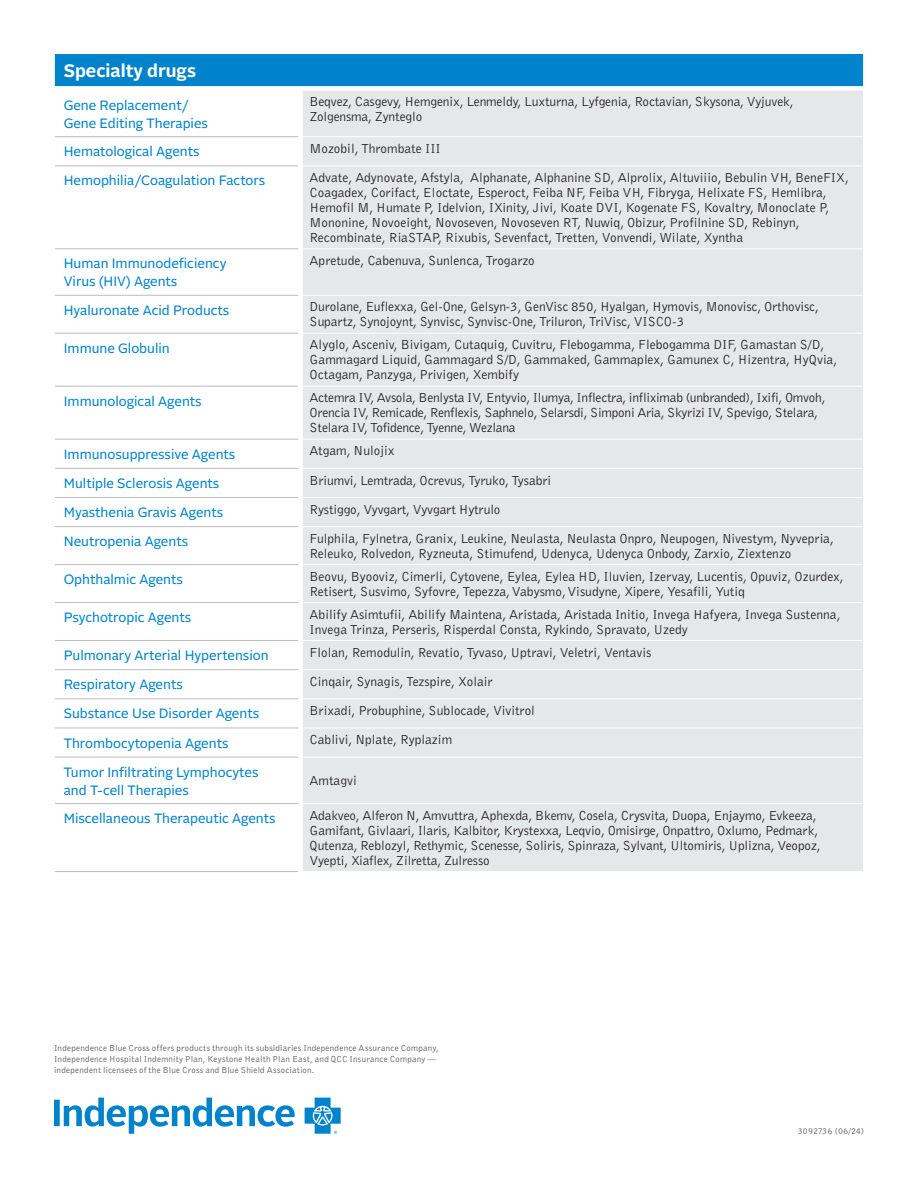
<style>
.page{position:relative;width:918px;height:1188px;background:#fff}
.page>*{position:absolute;margin:0;border:0;box-sizing:border-box;transform-origin:0 0}
.Drug_list_Chart_H1{font:700 18px "Alrightv 2 Normal LP";color:#fff}
.Drug_names{font:13.5px/15px "Bell Gothic";color:#231f20}
.Drug_category{font:13.5px/18px "Alrightv 2 Normal LP";color:#0083ca}
.Drug_names-2{font:13.5px/15px "Bell Gothic";letter-spacing:-.02em;color:#231f20}
.DISCLAIMER{font:9px/10.8px "Bell Gothic";letter-spacing:.025em;color:#57585a}
.JOB_and_ITEM_NUMBER{font:9px "Bell Gothic";letter-spacing:.02em;color:#57585a}
</style>
<div class="page">
<svg style="left:54px;top:1098px;width:287px;height:36px"></svg>
<div style="left:55px;top:54px;width:808px;height:32px;background:#0083ca"></div>
<div style="left:303px;top:91px;width:560px;height:780px;background:#e6e7e9"></div>
<hr style="left:303px;top:136px;width:560px;height:1px;background:#fff">
<hr style="left:303px;top:165px;width:560px;height:1px;background:#fff">
<hr style="left:303px;top:248px;width:560px;height:1px;background:#fff">
<hr style="left:303px;top:295px;width:560px;height:1px;background:#fff">
<hr style="left:303px;top:333px;width:560px;height:1px;background:#fff">
<hr style="left:303px;top:386px;width:560px;height:1px;background:#fff">
<hr style="left:303px;top:439px;width:560px;height:1px;background:#fff">
<hr style="left:303px;top:468px;width:560px;height:1px;background:#fff">
<hr style="left:303px;top:497px;width:560px;height:1px;background:#fff">
<hr style="left:303px;top:526px;width:560px;height:1px;background:#fff">
<hr style="left:303px;top:564px;width:560px;height:1px;background:#fff">
<hr style="left:303px;top:602px;width:560px;height:1px;background:#fff">
<hr style="left:303px;top:640px;width:560px;height:1px;background:#fff">
<hr style="left:303px;top:669px;width:560px;height:1px;background:#fff">
<hr style="left:303px;top:698px;width:560px;height:1px;background:#fff">
<hr style="left:303px;top:728px;width:560px;height:1px;background:#fff">
<hr style="left:303px;top:757px;width:560px;height:1px;background:#fff">
<hr style="left:303px;top:803px;width:560px;height:1px;background:#fff">
<hr style="left:55px;top:386px;width:243px;height:1px;background:#bcbdc0">
<hr style="left:55px;top:439px;width:243px;height:1px;background:#bcbdc0">
<hr style="left:55px;top:468px;width:243px;height:1px;background:#bcbdc0">
<hr style="left:55px;top:497px;width:243px;height:1px;background:#bcbdc0">
<hr style="left:55px;top:526px;width:243px;height:1px;background:#bcbdc0">
<hr style="left:55px;top:564px;width:243px;height:1px;background:#bcbdc0">
<hr style="left:55px;top:602px;width:243px;height:1px;background:#bcbdc0">
<hr style="left:55px;top:640px;width:243px;height:1px;background:#bcbdc0">
<hr style="left:55px;top:669px;width:243px;height:1px;background:#bcbdc0">
<hr style="left:55px;top:698px;width:243px;height:1px;background:#bcbdc0">
<hr style="left:55px;top:728px;width:243px;height:1px;background:#bcbdc0">
<hr style="left:55px;top:757px;width:243px;height:1px;background:#bcbdc0">
<hr style="left:55px;top:803px;width:243px;height:1px;background:#bcbdc0">
<hr style="left:55px;top:136px;width:243px;height:1px;background:#bcbdc0">
<hr style="left:55px;top:165px;width:243px;height:1px;background:#bcbdc0">
<hr style="left:55px;top:248px;width:243px;height:1px;background:#bcbdc0">
<hr style="left:55px;top:295px;width:243px;height:1px;background:#bcbdc0">
<hr style="left:55px;top:333px;width:243px;height:1px;background:#bcbdc0">
<hr style="left:55px;top:871px;width:243px;height:1px;background:#bcbdc0">
<p class="Drug_list_Chart_H1" style="left:64px;top:58px;width:134px">Specialty drugs</p>
<p class="Drug_category" style="left:64px;top:95px;width:146px">Gene Replacement/<br>Gene Editing Therapies</p>
<p class="Drug_names" style="left:310px;top:94px;width:486px">Beqvez, Casgevy, Hemgenix, Lenmeldy, Luxturna, Lyfgenia, Roctavian, Skysona, Vyjuvek,<br>Zolgensma, Zynteglo</p>
<p class="Drug_category" style="left:64px;top:142px;width:137px">Hematological Agents</p>
<p class="Drug_names" style="left:310px;top:141px;width:133px">Mozobil, Thrombate III</p>
<p class="Drug_category" style="left:64px;top:171px;width:203px">Hemophilia/Coagulation Factors</p>
<p class="Drug_names" style="left:310px;top:170px;width:541px">Advate, Adynovate, Afstyla, Alphanate, Alphanine SD, Alprolix, Altuviiio, Bebulin VH, BeneFIX, Coagadex, Corifact, Eloctate, Esperoct, Feiba NF, Feiba VH, Fibryga, Helixate FS, Hemlibra, Hemofil M, Humate P, Idelvion, IXinity, Jivi, Koate DVI, Kogenate FS, Kovaltry, Monoclate P, Mononine, Novoeight, Novoseven, Novoseven RT, Nuwiq, Obizur, Profilnine SD, Rebinyn, Recombinate, RiaSTAP, Rixubis, Sevenfact, Tretten, Vonvendi, Wilate, Xyntha</p>
<p class="Drug_category" style="left:64px;top:254px;width:164px">Human Immunodeficiency<br>Virus (HIV) Agents</p>
<p class="Drug_names" style="left:310px;top:253px;width:227px">Apretude, Cabenuva, Sunlenca, Trogarzo</p>
<p class="Drug_category" style="left:64px;top:300px;width:167px">Hyaluronate Acid Products</p>
<p class="Drug_names" style="left:310px;top:299px;width:511px">Durolane, Euflexxa, Gel-One, Gelsyn-3, GenVisc 850, Hyalgan, Hymovis, Monovisc, Orthovisc,<br>Supartz, Synojoynt, Synvisc, Synvisc-One, Triluron, TriVisc, VISCO-3</p>
<p class="Drug_category" style="left:64px;top:338px;width:108px">Immune Globulin</p>
<p class="Drug_names" style="left:310px;top:337px;width:529px">Alyglo, Asceniv, Bivigam, Cutaquig, Cuvitru, Flebogamma, Flebogamma DIF, Gamastan S/D,<br>Gammagard Liquid, Gammagard S/D, Gammaked, Gammaplex, Gamunex C, Hizentra, HyQvia,<br>Octagam, Panzyga, Privigen, Xembify</p>
<p class="Drug_category" style="left:64px;top:391px;width:139px">Immunological Agents</p>
<p class="Drug_names-2" style="left:310px;top:390px;width:517px">Actemra IV, Avsola, Benlysta IV, Entyvio, Ilumya, Inflectra, infliximab (unbranded), Ixifi, Omvoh,<br>Orencia IV, Remicade, Renflexis, Saphnelo, Selarsdi, Simponi Aria, Skyrizi IV, Spevigo, Stelara,<br>Stelara IV, Tofidence, Tyenne, Wezlana</p>
<p class="Drug_category" style="left:64px;top:444px;width:173px">Immunosuppressive Agents</p>
<p class="Drug_names" style="left:310px;top:443px;width:87px">Atgam, Nulojix</p>
<p class="Drug_category" style="left:64px;top:473px;width:157px">Multiple Sclerosis Agents</p>
<p class="Drug_names" style="left:310px;top:472px;width:243px">Briumvi, Lemtrada, Ocrevus, Tyruko, Tysabri</p>
<p class="Drug_category" style="left:64px;top:503px;width:161px">Myasthenia Gravis Agents</p>
<p class="Drug_names" style="left:310px;top:501px;width:192px">Rystiggo, Vyvgart, Vyvgart Hytrulo</p>
<p class="Drug_category" style="left:64px;top:532px;width:126px">Neutropenia Agents</p>
<p class="Drug_names" style="left:310px;top:531px;width:526px">Fulphila, Fylnetra, Granix, Leukine, Neulasta, Neulasta Onpro, Neupogen, Nivestym, Nyvepria,<br>Releuko, Rolvedon, Ryzneuta, Stimufend, Udenyca, Udenyca Onbody, Zarxio, Ziextenzo</p>
<p class="Drug_category" style="left:64px;top:570px;width:121px">Ophthalmic Agents</p>
<p class="Drug_names" style="left:310px;top:569px;width:536px">Beovu, Byooviz, Cimerli, Cytovene, Eylea, Eylea HD, Iluvien, Izervay, Lucentis, Opuviz, Ozurdex,<br>Retisert, Susvimo, Syfovre, Tepezza,Vabysmo,Visudyne, Xipere, Yesafili, Yutiq</p>
<p class="Drug_category" style="left:64px;top:608px;width:129px">Psychotropic Agents</p>
<p class="Drug_names" style="left:310px;top:606px;width:532px">Abilify Asimtufii, Abilify Maintena, Aristada, Aristada Initio, Invega Hafyera, Invega Sustenna,<br>Invega Trinza, Perseris, Risperdal Consta, Rykindo, Spravato, Uzedy</p>
<p class="Drug_category" style="left:64px;top:646px;width:206px">Pulmonary Arterial Hypertension</p>
<p class="Drug_names" style="left:310px;top:644px;width:343px">Flolan, Remodulin, Revatio, Tyvaso, Uptravi, Veletri, Ventavis</p>
<p class="Drug_category" style="left:64px;top:675px;width:120px">Respiratory Agents</p>
<p class="Drug_names" style="left:310px;top:674px;width:185px">Cinqair, Synagis, Tezspire, Xolair</p>
<p class="Drug_category" style="left:64px;top:704px;width:197px">Substance Use Disorder Agents</p>
<p class="Drug_names" style="left:310px;top:703px;width:227px">Brixadi, Probuphine, Sublocade, Vivitrol</p>
<p class="Drug_category" style="left:64px;top:733px;width:166px">Thrombocytopenia Agents</p>
<p class="Drug_names" style="left:310px;top:732px;width:144px">Cablivi, Nplate, Ryplazim</p>
<p class="Drug_category" style="left:64px;top:762px;width:196px">Tumor Infiltrating Lymphocytes and T-cell Therapies</p>
<p class="Drug_names" style="left:310px;top:773px;width:49px">Amtagvi</p>
<p class="Drug_category" style="left:64px;top:809px;width:213px">Miscellaneous Therapeutic Agents</p>
<p class="Drug_names" style="left:310px;top:808px;width:513px">Adakveo, Alferon N, Amvuttra, Aphexda, Bkemv, Cosela, Crysvita, Duopa, Enjaymo, Evkeeza, Gamifant, Givlaari, Ilaris, Kalbitor, Krystexxa, Leqvio, Omisirge, Onpattro, Oxlumo, Pedmark, Qutenza, Reblozyl, Rethymic, Scenesse, Soliris, Spinraza, Sylvant, Ultomiris, Uplizna, Veopoz, Vyepti, Xiaflex, Zilretta, Zulresso</p>
<p class="DISCLAIMER" style="left:54px;top:1043px;width:386px">Independence Blue Cross offers products through its subsidiaries Independence Assurance Company,<br>Independence Hospital Indemnity Plan, Keystone Health Plan East, and QCC Insurance Company — independent licensees of the Blue Cross and Blue Shield Association.</p>
<p class="JOB_and_ITEM_NUMBER" style="left:798px;top:1125px;width:68px">3092736 (06/24)</p>
</div>
